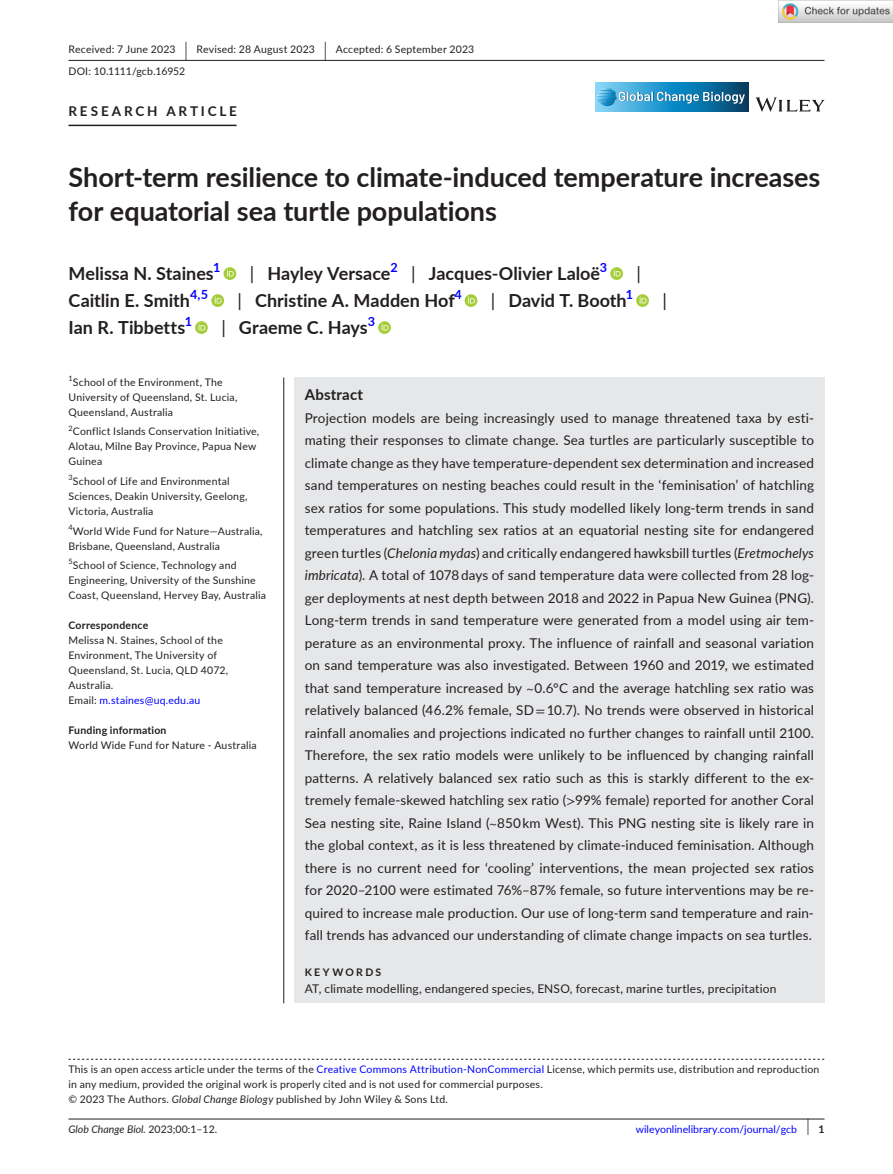
<style>
.page{position:relative;width:893px;height:1174px;background:#fff}
.page>*{position:absolute;margin:0;border:0;box-sizing:border-box;transform-origin:0 0}
.t1{font:700 27px/34.5px "Lato";letter-spacing:-.005em;color:#231f20}
.t2{font:700 18px "Lato";color:#231f20}
.t3{font:18px "Lato";color:#231f20}
.t4{font:700 15px "Lato";letter-spacing:.015em;color:#231f20}
.t5{font:13.5px/22.5px "Lato";letter-spacing:.01em;color:#231f20;text-align:justify}
.t6{font:700 13.5px "Lato";letter-spacing:.21em;color:#231f20}
.t7{font:700 12.6px "Lato";color:#00f}
.t8{font:12px "Lato";letter-spacing:.015em;color:#231f20}
.t9{font:10.5px/15px "Lato";letter-spacing:.02em;color:#231f20}
.t10{font:10.5px "Lato";color:#00f}
.t11{font:700 10.5px "Lato";letter-spacing:.02em;color:#231f20}
.t12{font:italic 10.5px "Lato";color:#231f20}
.t13{font:700 10.5px "Lato";letter-spacing:.22em;color:#231f20}
.t14{font:7.35px "Lato";color:#231f20}
.s1{font-size:19.65px}
.s2{font-weight:400}
.s3{color:#00f}
.s4{font-style:italic}
.s5{font-family:"STIX"}
.s6{font-style:normal}
.s7{font-size:17.4px;color:#231f20}
.s8{font-weight:700;color:#231f20}
</style>
<div class="page">
<hr style="left:68px;top:1118px;width:756px;height:1px;background:#231f20">
<svg style="left:756px;top:97px;width:68px;height:15px"></svg>
<svg style="left:595px;top:82px;width:153px;height:29px"></svg>
<svg style="left:597px;top:87px;width:148px;height:19px"></svg>
<hr style="left:68px;top:60px;width:756px;height:1px;background:#231f20">
<hr style="left:68px;top:125px;width:169px;height:1px;background:#231f20">
<svg style="left:224px;top:267px;width:12px;height:13px"></svg>
<svg style="left:227px;top:269px;width:7px;height:7px"></svg>
<svg style="left:610px;top:267px;width:13px;height:13px"></svg>
<svg style="left:614px;top:269px;width:7px;height:7px"></svg>
<svg style="left:211px;top:294px;width:13px;height:13px"></svg>
<svg style="left:215px;top:296px;width:7px;height:7px"></svg>
<svg style="left:465px;top:294px;width:12px;height:13px"></svg>
<svg style="left:468px;top:296px;width:7px;height:7px"></svg>
<svg style="left:636px;top:294px;width:13px;height:13px"></svg>
<svg style="left:640px;top:296px;width:6px;height:7px"></svg>
<svg style="left:195px;top:321px;width:13px;height:13px"></svg>
<svg style="left:198px;top:323px;width:7px;height:7px"></svg>
<svg style="left:378px;top:321px;width:13px;height:13px"></svg>
<svg style="left:382px;top:323px;width:6px;height:7px"></svg>
<svg style="left:68px;top:1058px;width:756px;height:1px"></svg>
<div style="left:294px;top:377px;width:530px;height:626px;background:#e6e7e9"></div>
<hr style="left:283px;top:377px;width:1px;height:626px;background:#231f20">
<img style="left:779px;top:0;width:114px;height:23px">
<p class="t9" style="left:68px;top:38px;width:407px;line-height:21.8px">Received: 7 June 2023 <span class="s1">|</span> Revised: 28 August 2023 <span class="s1">|</span> Accepted: 6 September 2023<br>DOI: 10.1111/gcb.16952</p>
<p class="t6" style="left:68px;top:101px;width:170px">RESEARCH ARTICLE</p>
<h1 class="t1" style="left:68px;top:159px;width:753px">Short-term resilience to climate-induced temperature increases for equatorial sea turtle populations</h1>
<h2 class="t2" style="left:68px;top:260px;width:147px">Melissa N. Staines</h2>
<p class="t7" style="left:213px;top:258px;width:9px">1</p>
<h2 class="t2" style="left:250px;top:260px;width:142px"><span class="s2">|</span> Hayley Versace</h2>
<p class="t7" style="left:390px;top:258px;width:9px">2</p>
<h2 class="t2" style="left:411px;top:260px;width:191px"><span class="s2">|</span> Jacques-Olivier Laloë</h2>
<p class="t7" style="left:600px;top:258px;width:9px">3</p>
<h2 class="t3" style="left:636px;top:260px;width:6px">|</h2>
<h2 class="t2" style="left:68px;top:287px;width:123px">Caitlin E. Smith</h2>
<p class="t7" style="left:190px;top:285px;width:20px">4,5</p>
<h2 class="t2" style="left:238px;top:287px;width:219px"><span class="s2">|</span> Christine A. Madden Hof</h2>
<p class="t7" style="left:454px;top:285px;width:9px">4</p>
<h2 class="t2" style="left:491px;top:287px;width:137px"><span class="s2">|</span> David T. Booth</h2>
<p class="t7" style="left:626px;top:285px;width:9px">1</p>
<h2 class="t3" style="left:662px;top:287px;width:6px">|</h2>
<h2 class="t2" style="left:68px;top:314px;width:118px">Ian R. Tibbetts</h2>
<p class="t7" style="left:185px;top:312px;width:9px">1</p>
<h2 class="t2" style="left:221px;top:314px;width:148px"><span class="s2">|</span> Graeme C. Hays</h2>
<p class="t7" style="left:368px;top:312px;width:9px">3</p>
<p class="t14" style="left:68px;top:373px;width:6px">1</p>
<p class="t9" style="left:68px;top:374px;width:170px;text-indent:4px">School of the Environment, The<br>University of Queensland, St. Lucia,<br>Queensland, Australia</p>
<p class="t9" style="left:68px;top:424px;width:192px"><sup>2</sup>Conflict Islands Conservation Initiative,<br>Alotau, Milne Bay Province, Papua New<br>Guinea</p>
<p class="t9" style="left:68px;top:473px;width:181px"><sup>3</sup>School of Life and Environmental<br>Sciences, Deakin University, Geelong,<br>Victoria, Australia</p>
<p class="t9" style="left:68px;top:523px;width:196px"><sup>4</sup>World Wide Fund for Nature—Australia,<br>Brisbane, Queensland, Australia</p>
<p class="t9" style="left:68px;top:557px;width:199px"><sup>5</sup>School of Science, Technology and<br>Engineering, University of the Sunshine<br>Coast, Queensland, Hervey Bay, Australia</p>
<p class="t11" style="left:68px;top:617px;width:81px">Correspondence</p>
<p class="t9" style="left:68px;top:632px;width:161px">Melissa N. Staines, School of the<br>Environment, The University of<br>Queensland, St. Lucia, QLD 4072,<br>Australia.<br>Email: <span class="s3">m.staines@uq.edu.au</span></p>
<p class="t11" style="left:68px;top:722px;width:100px">Funding information</p>
<p class="t9" style="left:68px;top:737px;width:190px">World Wide Fund for Nature - Australia</p>
<p class="t4" style="left:305px;top:383px;width:60px">Abstract</p>
<p class="t5" style="left:305px;top:406px;width:511px">Projection models are being increasingly used to manage threatened taxa by esti&shy;mating their responses to climate change. Sea turtles are particularly susceptible to climate change as they have temperature-dependent sex determination and increased sand temperatures on nesting beaches could result in the ‘feminisation’ of hatchling sex ratios for some populations. This study modelled likely long-term trends in sand temperatures and hatchling sex ratios at an equatorial nesting site for endangered green turtles (<span class="s4">Chelonia mydas</span>) and critically endangered hawksbill turtles (<span class="s4">Eretmochelys imbricata</span>). A total of 1078 days of sand temperature data were collected from 28 log&shy;ger deployments at nest depth between 2018 and 2022 in Papua New Guinea (PNG).<br>Long-term trends in sand temperature were generated from a model using air tem&shy;perature as an environmental proxy. The influence of rainfall and seasonal variation on sand temperature was also investigated. Between 1960 and 2019, we estimated that sand temperature increased by <span class="s5">~</span>0.6°C and the average hatchling sex ratio was relatively balanced (46.2% female, SD <span class="s5">=</span> 10.7). No trends were observed in historical rainfall anomalies and projections indicated no further changes to rainfall until 2100.<br>Therefore, the sex ratio models were unlikely to be influenced by changing rainfall patterns. A relatively balanced sex ratio such as this is starkly different to the ex&shy;tremely female-skewed hatchling sex ratio (<span class="s5">&gt;</span>99% female) reported for another Coral Sea nesting site, Raine Island (<span class="s5">~</span>850 km West). This PNG nesting site is likely rare in the global context, as it is less threatened by climate-induced feminisation. Although there is no current need for ‘cooling’ interventions, the mean projected sex ratios for 2020–2100 were estimated 76%–87% female, so future interventions may be re&shy;quired to increase male production. Our use of long-term sand temperature and rain&shy;fall trends has advanced our understanding of climate change impacts on sea turtles.</p>
<p class="t13" style="left:305px;top:964px;width:78px">KEYWORDS</p>
<p class="t8" style="left:305px;top:979px;width:473px">AT, climate modelling, endangered species, ENSO, forecast, marine turtles, precipitation</p>
<p class="t9" style="left:68px;top:1061px;width:752px">This is an open access article under the terms of the <span class="s3">Creative Commons Attribution-NonCommercial</span> License, which permits use, distribution and reproduction in any medium, provided the original work is properly cited and is not used for commercial purposes.<br>© 2023 The Authors. <span class="s4">Global Change Biology</span> published by John Wiley &amp; Sons Ltd.</p>
<p class="t12" style="left:68px;top:1121px;width:150px">Glob Change Biol. <span class="s6">2023;00:1–12.</span></p>
<p class="t10" style="left:636px;top:1121px;width:190px">wileyonlinelibrary.com/journal/gcb <span class="s7">|</span> <span class="s8">1</span></p>
</div>
